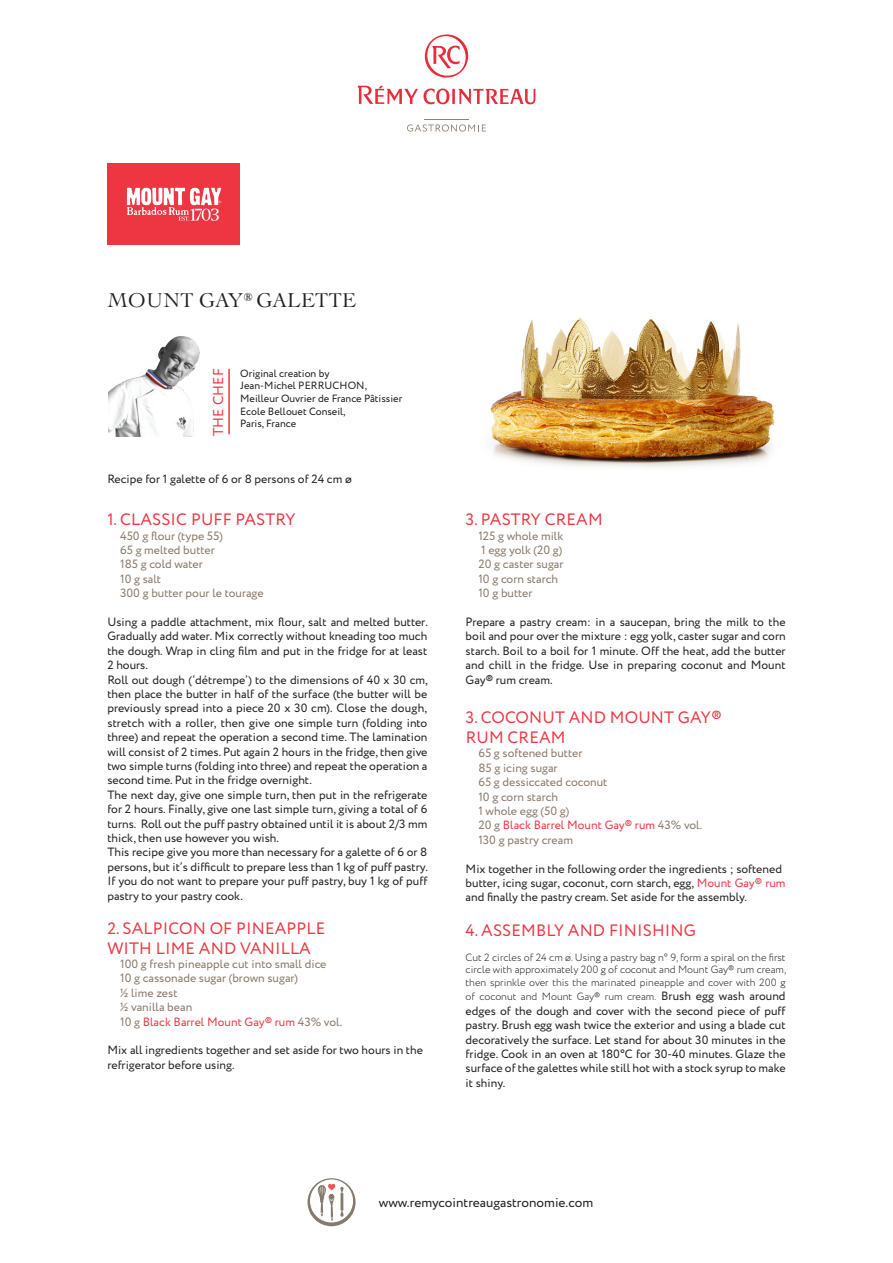
<style>
.page{position:relative;width:893px;height:1263px;background:#fff}
.page>*{position:absolute;margin:0;border:0;box-sizing:border-box;transform-origin:0 0}
.TITRE_RECETTE{font:19.5px "Le Cochin BQ";letter-spacing:.01em;color:#231f20}
.TITRE_PARAGRAPHE{font:16.5px "Circe";letter-spacing:.01em;color:#ee3643}
.TITRE_PARAGRAPHE-2{font:14.25px "Circe";letter-spacing:.01em;color:#ee3643}
.t1{font:13.5px "Circe";color:#231f20}
.TEXTE{font:12px/14.4px "Circe";color:#231f20;text-align:justify}
.INGREDIENTS{font:12px "Circe";color:#897869}
.legende{font:12px/14.4px "Circe";color:#231f20;text-align:justify}
.INGREDIENTS-2{font:12px "Circe";color:#ee3643}
.legende-2{font:300 10.5px/12.6px "Circe";color:#231f20;text-align:justify}
.CHEF{font:10.5px "Circe";color:#1e1c1c}
.s1{color:#897869}
.s2{color:#ee3643}
.s3{font-weight:400;font-size:12px}
</style>
<div class="page">
<svg style="left:358px;top:86px;width:177px;height:18px"></svg>
<svg style="left:425px;top:34px;width:43px;height:44px"></svg>
<hr style="left:424px;top:119px;width:45px;height:1px;background:#918273">
<svg style="left:407px;top:124px;width:79px;height:8px"></svg>
<svg style="left:308px;top:1178px;width:48px;height:48px"></svg>
<div style="left:311px;top:1180px;width:42px;height:42px;background:#fff;border-radius:50%"></div>
<div style="left:310px;top:1180px;width:43px;height:42px;border:1px solid #fff;border-radius:50%"></div>
<svg style="left:318px;top:1178px;width:26px;height:43px"></svg>
<div style="left:107px;top:164px;width:133px;height:81px;background:#ee3643"></div>
<hr style="left:228px;top:369px;width:2px;height:65px;background:#ee3643">
<img style="left:490px;top:317px;width:285px;height:151px">
<img style="left:109px;top:336px;width:91px;height:100px">
<svg style="left:127px;top:188px;width:94px;height:33px"></svg>
<p class="TITRE_RECETTE" style="left:107px;top:289px;width:250px">MOUNT GAY<sup>®</sup> GALETTE</p>
<p class="TITRE_PARAGRAPHE-2" style="left:209px;top:436px;width:69px;rotate:-90deg">THE CHEF</p>
<p class="CHEF" style="left:240px;top:366px;width:91px">Original creation by</p>
<p class="CHEF" style="left:240px;top:379px;width:128px">Jean-Michel PERRUCHON,</p>
<p class="CHEF" style="left:240px;top:391px;width:164px">Meilleur Ouvrier de France Pâtissier</p>
<p class="CHEF" style="left:240px;top:404px;width:107px">Ecole Bellouet Conseil,</p>
<p class="CHEF" style="left:240px;top:417px;width:57px">Paris, France</p>
<p class="TEXTE" style="left:107px;top:472px;width:246px">Recipe for 1 galette of 6 or 8 persons of 24 cm ø</p>
<p class="TITRE_PARAGRAPHE" style="left:107px;top:509px;width:190px">1. CLASSIC PUFF PASTRY</p>
<p class="INGREDIENTS" style="left:120px;top:527px;width:104px">450 g flour (type 55)</p>
<p class="INGREDIENTS" style="left:120px;top:542px;width:96px">65 g melted butter</p>
<p class="INGREDIENTS" style="left:120px;top:556px;width:84px">185 g cold water</p>
<p class="INGREDIENTS" style="left:120px;top:571px;width:43px">10 g salt</p>
<p class="INGREDIENTS" style="left:120px;top:585px;width:145px">300 g butter pour le tourage</p>
<p class="TEXTE" style="left:107px;top:615px;width:322px">Using a paddle attachment, mix flour, salt and melted butter.<br>Gradually add water. Mix correctly without kneading too much the dough. Wrap in cling film and put in the fridge for at least 2 hours.</p>
<p class="TEXTE" style="left:107px;top:673px;width:322px">Roll out dough (‘détrempe’) to the dimensions of 40 x 30 cm, then place the butter in half of the surface (the butter will be previously spread into a piece 20 x 30 cm). Close the dough, stretch with a roller, then give one simple turn (folding into three) and repeat the operation a second time. The lamination will consist of 2 times. Put again 2 hours in the fridge, then give two simple turns (folding into three) and repeat the operation a second time. Put in the fridge overnight.</p>
<p class="TEXTE" style="left:107px;top:788px;width:322px">The next day, give one simple turn, then put in the refrigerate for 2 hours. Finally, give one last simple turn, giving a total of 6 turns. Roll out the puff pastry obtained until it is about 2/3 mm thick, then use however you wish.</p>
<p class="TEXTE" style="left:107px;top:845px;width:322px">This recipe give you more than necessary for a galette of 6 or 8 persons, but it’s difficult to prepare less than 1 kg of puff pastry.</p>
<p class="TEXTE" style="left:107px;top:874px;width:321px">If you do not want to prepare your puff pastry, buy 1 kg of puff pastry to your pastry cook.</p>
<p class="TITRE_PARAGRAPHE" style="left:107px;top:917px;width:219px">2. SALPICON OF PINEAPPLE</p>
<p class="TITRE_PARAGRAPHE" style="left:107px;top:937px;width:205px">WITH LIME AND VANILLA</p>
<p class="INGREDIENTS" style="left:120px;top:956px;width:208px">100 g fresh pineapple cut into small dice</p>
<p class="INGREDIENTS" style="left:120px;top:970px;width:180px">10 g cassonade sugar (brown sugar)</p>
<p class="INGREDIENTS" style="left:120px;top:985px;width:59px">½ lime zest</p>
<p class="INGREDIENTS" style="left:120px;top:999px;width:74px">½ vanilla bean</p>
<p class="INGREDIENTS-2" style="left:120px;top:1013px;width:224px"><span class="s1">10 g</span> Black Barrel Mount Gay® rum <span class="s1">43% vol.</span></p>
<p class="TEXTE" style="left:107px;top:1043px;width:317px">Mix all ingredients together and set aside for two hours in the</p>
<p class="TEXTE" style="left:107px;top:1058px;width:129px">refrigerator before using.</p>
<p class="TITRE_PARAGRAPHE" style="left:466px;top:509px;width:139px">3. PASTRY CREAM</p>
<p class="INGREDIENTS" style="left:478px;top:527px;width:86px">125 g whole milk</p>
<p class="INGREDIENTS" style="left:481px;top:542px;width:83px">1 egg yolk (20 g)</p>
<p class="INGREDIENTS" style="left:478px;top:556px;width:87px">20 g caster sugar</p>
<p class="INGREDIENTS" style="left:478px;top:571px;width:81px">10 g corn starch</p>
<p class="INGREDIENTS" style="left:478px;top:585px;width:56px">10 g butter</p>
<p class="TEXTE" style="left:466px;top:615px;width:322px">Prepare a pastry cream: in a saucepan, bring the milk to the boil and pour over the mixture : egg yolk, caster sugar and corn starch. Boil to a boil for 1 minute. Off the heat, add the butter and chill in the fridge. Use in preparing coconut and Mount Gay® rum cream.</p>
<p class="TITRE_PARAGRAPHE" style="left:466px;top:707px;width:258px">3. COCONUT AND MOUNT GAY®</p>
<p class="TITRE_PARAGRAPHE" style="left:466px;top:726px;width:101px">RUM CREAM</p>
<p class="INGREDIENTS" style="left:478px;top:745px;width:106px">65 g softened butter</p>
<p class="INGREDIENTS" style="left:478px;top:760px;width:81px">85 g icing sugar</p>
<p class="INGREDIENTS" style="left:478px;top:774px;width:131px">65 g dessiccated coconut</p>
<p class="INGREDIENTS" style="left:478px;top:788px;width:81px">10 g corn starch</p>
<p class="INGREDIENTS" style="left:478px;top:803px;width:92px">1 whole egg (50 g)</p>
<p class="INGREDIENTS-2" style="left:478px;top:817px;width:225px"><span class="s1">20 g</span> Black Barrel Mount Gay® rum <span class="s1">43% vol.</span></p>
<p class="INGREDIENTS" style="left:478px;top:832px;width:96px">130 g pastry cream</p>
<p class="TEXTE" style="left:466px;top:862px;width:318px">Mix together in the following order the ingredients ; softened</p>
<p class="TEXTE" style="left:466px;top:876px;width:321px">butter, icing sugar, coconut, corn starch, egg, <span class="s2">Mount Gay® rum </span>and finally the pastry cream. Set aside for the assembly.</p>
<p class="TITRE_PARAGRAPHE" style="left:466px;top:919px;width:232px">4. ASSEMBLY AND FINISHING</p>
<p class="legende-2" style="left:466px;top:951px;width:322px">Cut 2 circles of 24 cm ø. Using a pastry bag n° 9, form a spiral on the first circle with approximately 200 g of coconut and Mount Gay® rum cream, then sprinkle over this the marinated pineapple and cover with 200 g</p>
<p class="legende-2" style="left:466px;top:991px;width:321px">of coconut and Mount Gay® rum cream. <span class="s3">Brush egg wash around</span></p>
<p class="legende" style="left:466px;top:1004px;width:322px">edges of the dough and cover with the second piece of puff pastry. Brush egg wash twice the exterior and using a blade cut decoratively the surface. Let stand for about 30 minutes in the fridge. Cook in an oven at 180°C for 30-40 minutes. Glaze the surface of the galettes while still hot with a stock syrup to make it shiny.</p>
<p class="t1" style="left:379px;top:1193px;width:216px">www.remycointreaugastronomie.com</p>
</div>
